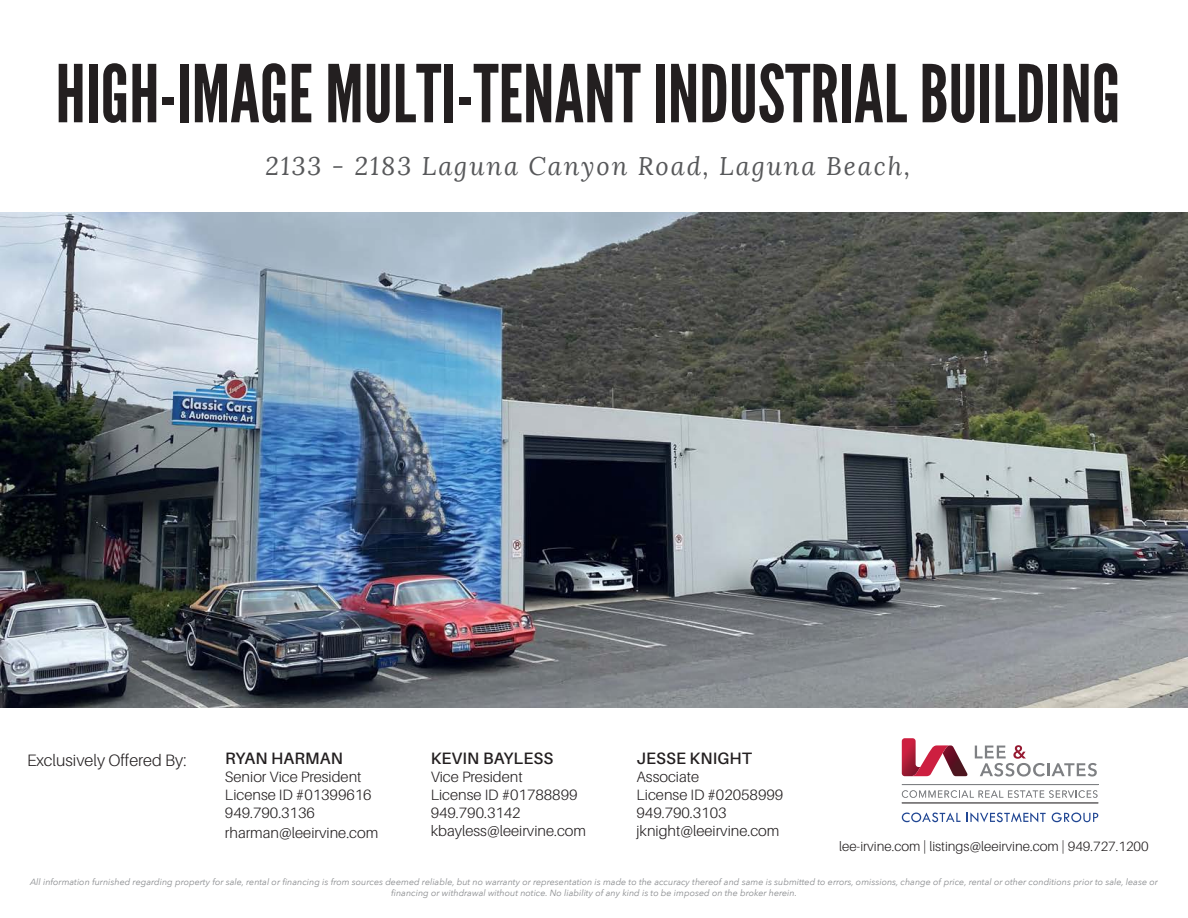
<style>
.page{position:relative;width:1188px;height:918px;background:#fff}
.page>*{position:absolute;margin:0;border:0;box-sizing:border-box;transform-origin:0 0}
.Property_Address{font:79.5px "League Gothic";color:#231f20}
.Property_Address-2{font:italic 25.5px "Lora";letter-spacing:.075em;color:#57585a}
.Property_Address-3{font:600 16.5px "Aileron";letter-spacing:.01em;color:#231f20}
.Property_Address-4{font:300 16.5px "Aileron";color:#231f20}
.Property_Address-5{font:300 15px "Aileron";color:#231f20}
.Property_Address-6{font:300 13.5px "Aileron";color:#231f20}
.Pa0{font:italic 9px/10.8px "Avenir Next";color:#8a8c8f;text-align:center}
</style>
<div class="page">
<img style="left:0;top:213px;width:1188px;height:494px">
<hr style="left:902px;top:803px;width:196px;height:1px;background:#231f20">
<svg style="left:902px;top:812px;width:59px;height:10px"></svg>
<svg style="left:967px;top:812px;width:79px;height:10px"></svg>
<svg style="left:1052px;top:813px;width:46px;height:9px"></svg>
<svg style="left:975px;top:745px;width:122px;height:32px"></svg>
<img style="left:902px;top:738px;width:14px;height:38px">
<img style="left:951px;top:745px;width:17px;height:31px">
<svg style="left:912px;top:745px;width:39px;height:31px"></svg>
<hr style="left:902px;top:784px;width:196px;height:1px;background:#7e8083">
<svg style="left:902px;top:790px;width:196px;height:8px"></svg>
<p class="Property_Address" style="left:55px;top:47px;width:1066px">HIGH-IMAGE MULTI-TENANT INDUSTRIAL BUILDING</p>
<p class="Property_Address-2" style="left:266px;top:150px;width:646px">2133 - 2183 Laguna Canyon Road, Laguna Beach,</p>
<p class="Property_Address-4" style="left:27px;top:751px;width:161px">Exclusively Offered By:</p>
<p class="Property_Address-3" style="left:225px;top:750px;width:119px">RYAN HARMAN</p>
<p class="Property_Address-5" style="left:225px;top:769px;width:138px">Senior Vice President</p>
<p class="Property_Address-5" style="left:225px;top:787px;width:148px">License ID #01399616</p>
<p class="Property_Address-5" style="left:225px;top:805px;width:91px">949.790.3136</p>
<p class="Property_Address-5" style="left:225px;top:825px;width:155px">rharman@leeirvine.com</p>
<p class="Property_Address-3" style="left:431px;top:750px;width:124px">KEVIN BAYLESS</p>
<p class="Property_Address-5" style="left:431px;top:769px;width:93px">Vice President</p>
<p class="Property_Address-5" style="left:431px;top:787px;width:148px">License ID #01788899</p>
<p class="Property_Address-5" style="left:431px;top:805px;width:91px">949.790.3142</p>
<p class="Property_Address-5" style="left:431px;top:823px;width:157px">kbayless@leeirvine.com</p>
<p class="Property_Address-3" style="left:637px;top:750px;width:117px">JESSE KNIGHT</p>
<p class="Property_Address-5" style="left:637px;top:769px;width:64px">Associate</p>
<p class="Property_Address-5" style="left:637px;top:787px;width:148px">License ID #02058999</p>
<p class="Property_Address-5" style="left:637px;top:805px;width:91px">949.790.3103</p>
<p class="Property_Address-5" style="left:637px;top:823px;width:144px">jknight@leeirvine.com</p>
<p class="Property_Address-6" style="left:839px;top:839px;width:311px">lee-irvine.com | listings@leeirvine.com | 949.727.1200</p>
<p class="Pa0" style="left:30px;top:876px;width:1129px">All information furnished regarding property for sale, rental or financing is from sources deemed reliable, but no warranty or representation is made to the accuracy thereof and same is submitted to errors, omissions, change of price, rental or other conditions prior to sale, lease or financing or withdrawal without notice. No liability of any kind is to be imposed on the broker herein.</p>
</div>
